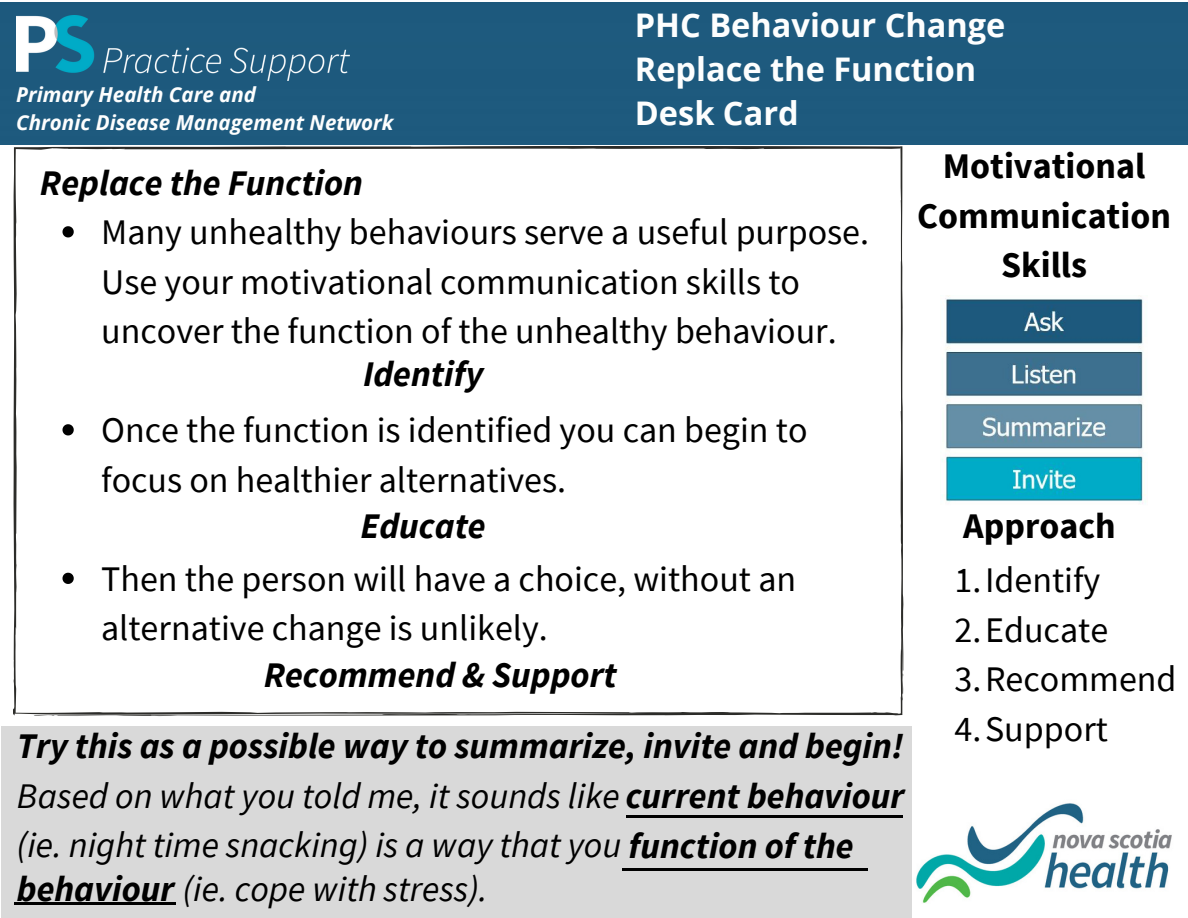
<style>
.page{position:relative;width:1188px;height:918px;background:#fff}
.page>*{position:absolute;margin:0;border:0;box-sizing:border-box;transform-origin:0 0}
.t1{font:36px/49.5px "Source Sans Pro";color:#000}
.t2{font:italic 700 36px/49.5px "Source Sans Pro";color:#000}
.t3{font:italic 36px "Source Sans Pro";color:#000}
.t4{font:700 36px/49.5px "Source Sans Pro";color:#000;text-align:center}
.t5{font:700 32.7px/44.4px "Open Sans";color:#fdfefe}
.t6{font:italic 700 20.7px "Open Sans";color:#fdfefe}
.s1{font-weight:400}
.s2{font-weight:700}
</style>
<div class="page">
<div style="left:0;top:2px;width:1188px;height:142px;background:#1e5a7e"></div>
<div style="left:1px;top:726px;width:911px;height:192px;background:#d9d9d9"></div>
<img style="left:916px;top:803px;width:256px;height:100px">
<svg style="left:13px;top:146px;width:890px;height:570px"></svg>
<hr style="left:626px;top:815px;width:277px;height:3px;background:#000">
<hr style="left:622px;top:868px;width:246px;height:2px;background:#000">
<hr style="left:14px;top:903px;width:162px;height:2px;background:#000">
<img style="left:16px;top:15px;width:333px;height:66px">
<img style="left:942px;top:296px;width:204px;height:208px">
<p class="t6" style="left:16px;top:80px;width:241px">Primary Health Care and</p>
<p class="t6" style="left:16px;top:107px;width:379px">Chronic Disease Management Network</p>
<p class="t5" style="left:635px;top:2px;width:372px">PHC Behaviour Change<br>Replace the Function<br>Desk Card</p>
<h1 class="t2" style="left:40px;top:157px;width:325px">Replace the Function</h1>
<h1 class="t1" style="left:101px;top:207px;width:769px">Many unhealthy behaviours serve a useful purpose.<br>Use your motivational communication skills to uncover the function of the unhealthy behaviour.</h1>
<h1 class="t2" style="left:363px;top:349px;width:122px">Identify</h1>
<p class="t1" style="left:101px;top:405px;width:708px">Once the function is identified you can begin to focus on healthier alternatives.</p>
<h1 class="t2" style="left:361px;top:500px;width:127px">Educate</h1>
<p class="t1" style="left:101px;top:553px;width:697px">Then the person will have a choice, without an alternative change is unlikely.</p>
<p class="t2" style="left:264px;top:649px;width:355px">Recommend &amp; Support</p>
<h1 class="t2" style="left:17px;top:721px;width:889px">Try this as a possible way to summarize, invite and begin!<br><span class="s1">Based on what you told me, it sounds like</span> current behaviour</h1>
<h1 class="t3" style="left:17px;top:822px;width:838px">(ie. night time snacking) is a way that you <span class="s2">function of the</span></h1>
<p class="t3" style="left:17px;top:866px;width:472px"><span class="s2">behaviour</span> (ie. cope with stress).</p>
<p class="t4" style="left:917px;top:141px;width:255px">Motivational<br>Communication<br>Skills</p>
<p class="t4" style="left:963px;top:500px;width:154px">Approach</p>
<p class="t1" style="left:955px;top:555px;width:147px">1.Identify</p>
<p class="t1" style="left:955px;top:604px;width:155px">2.Educate</p>
<p class="t1" style="left:955px;top:654px;width:223px">3.Recommend</p>
<p class="t1" style="left:955px;top:703px;width:155px">4.Support</p>
</div>
